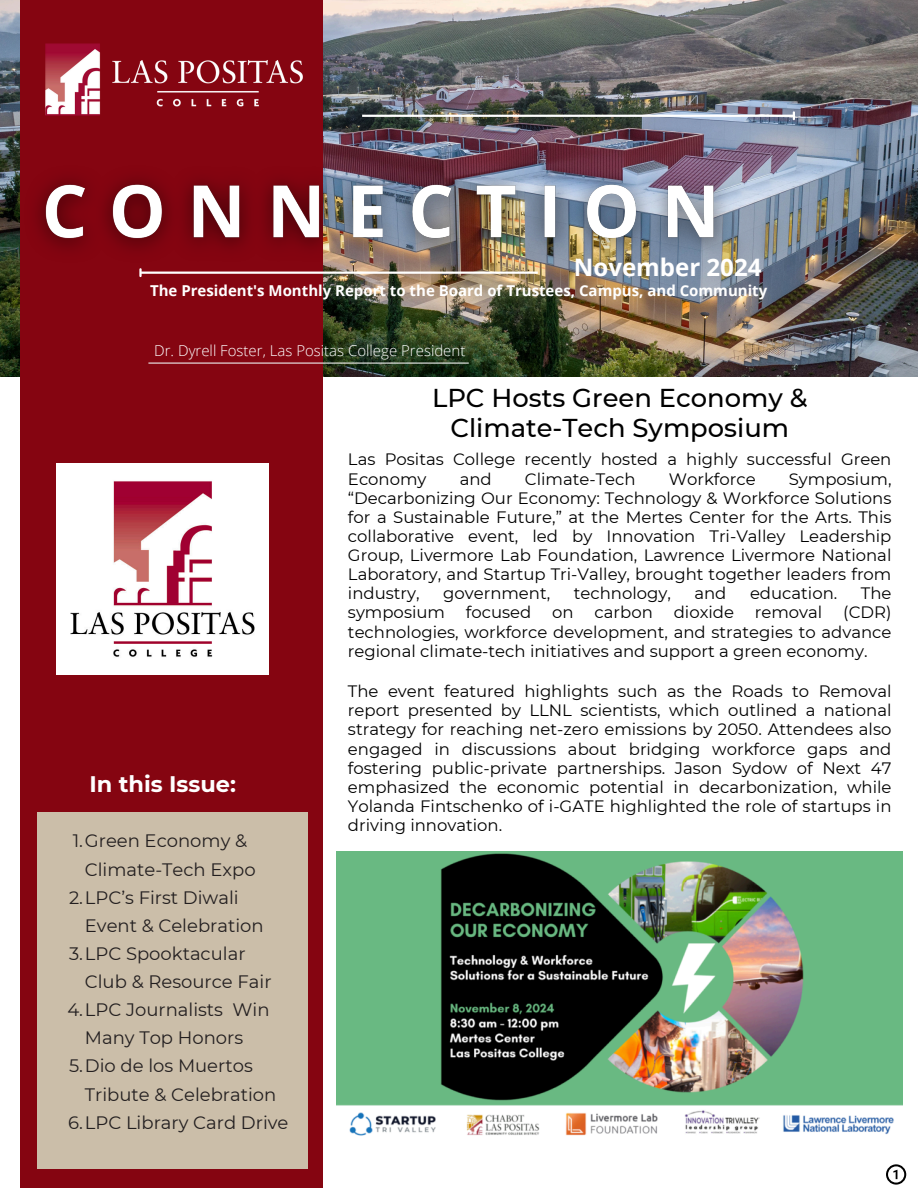
<style>
.page{position:relative;width:918px;height:1188px;background:#fff}
.page>*{position:absolute;margin:0;border:0;box-sizing:border-box;transform-origin:0 0}
.t1{font:500 25.8px/30.3px "Montserrat";color:#000;text-align:center}
.t2{font:700 24px "Open Sans";color:#fff}
.t3{font:700 22.5px "Montserrat";color:#fff}
.t4{font:18px/28.2px "Montserrat";color:#231f20}
.t5{font:16.5px/19.2px "Montserrat";color:#000;text-align:justify}
.t6{font:700 15px "Open Sans";color:#fff}
.t7{font:300 15px "Open Sans";color:#fff}
</style>
<div class="page">
<img style="left:0;top:0;width:918px;height:377px">
<div style="left:20px;top:0;width:303px;height:1188px;background:#850511"></div>
<hr style="left:362px;top:115px;width:431px;height:2px;background:#fff">
<svg style="left:793px;top:112px;width:2px;height:7px"></svg>
<hr style="left:141px;top:272px;width:397px;height:2px;background:#fff">
<svg style="left:139px;top:271px;width:3px;height:5px"></svg>
<hr style="left:148px;top:363px;width:321px;height:1px;background:#ededed">
<div style="left:37px;top:812px;width:271px;height:357px;background:#cbbea9"></div>
<img style="left:45px;top:43px;width:258px;height:73px">
<svg style="left:886px;top:1164px;width:20px;height:21px"></svg>
<img style="left:57px;top:463px;width:211px;height:212px">
<img style="left:337px;top:852px;width:566px;height:284px">
<img style="left:14px;top:157px;width:730px;height:114px">
<h2 class="t2" style="left:574px;top:251px;width:189px">November 2024</h2>
<h2 class="t6" style="left:150px;top:280px;width:619px">The President's Monthly Report to the Board of Trustees, Campus, and Community</h2>
<h4 class="t7" style="left:154px;top:340px;width:313px">Dr. Dyrell Foster, Las Positas College President</h4>
<h4 class="t1" style="left:432px;top:383px;width:377px">LPC Hosts Green Economy &amp;<br>Climate-Tech Symposium</h4>
<h3 class="t5" style="left:348px;top:450px;width:545px">Las Positas College recently hosted a highly successful Green<br>Economy</h3>
<h3 class="t5" style="left:460px;top:469px;width:34px">and</h3>
<h3 class="t5" style="left:525px;top:469px;width:112px">Climate-Tech</h3>
<h3 class="t5" style="left:669px;top:469px;width:88px">Workforce</h3>
<h3 class="t5" style="left:348px;top:469px;width:545px;text-indent:441px">Symposium, “Decarbonizing Our Economy: Technology &amp; Workforce Solutions for a Sustainable Future,” at the Mertes Center for the Arts. This collaborative event, led by Innovation Tri-Valley Leadership Group, Livermore Lab Foundation, Lawrence Livermore National Laboratory, and Startup Tri-Valley, brought together leaders from industry,</h3>
<h3 class="t5" style="left:443px;top:584px;width:109px">government,</h3>
<h3 class="t5" style="left:574px;top:584px;width:99px">technology,</h3>
<h3 class="t5" style="left:694px;top:584px;width:34px">and</h3>
<h3 class="t5" style="left:750px;top:584px;width:89px">education.</h3>
<h3 class="t5" style="left:861px;top:584px;width:32px">The</h3>
<p class="t3" style="left:90px;top:770px;width:148px">In this Issue:</p>
<p class="t4" style="left:85px;top:827px;width:172px;text-indent:-12px">1.Green Economy &amp;<br>Climate-Tech Expo</p>
<p class="t4" style="left:85px;top:883px;width:180px;text-indent:-16px">2.LPC’s First Diwali<br>Event &amp; Celebration</p>
<p class="t4" style="left:85px;top:939px;width:188px;text-indent:-16px">3.LPC Spooktacular<br>Club &amp; Resource Fair</p>
<p class="t4" style="left:67px;top:996px;width:204px;text-align:center">4.LPC Journalists Win<br>Many Top Honors</p>
<p class="t4" style="left:85px;top:1052px;width:193px;text-indent:-16px">5.Dio de los Muertos<br>Tribute &amp; Celebration</p>
<p class="t4" style="left:68px;top:1108px;width:222px">6.LPC Library Card Drive</p>
<h3 class="t5" style="left:348px;top:603px;width:99px">symposium</h3>
<h3 class="t5" style="left:466px;top:603px;width:67px">focused</h3>
<h3 class="t5" style="left:552px;top:603px;width:23px">on</h3>
<h3 class="t5" style="left:595px;top:603px;width:60px">carbon</h3>
<h3 class="t5" style="left:674px;top:603px;width:62px">dioxide</h3>
<h3 class="t5" style="left:755px;top:603px;width:69px">removal</h3>
<h3 class="t5" style="left:348px;top:603px;width:545px;text-indent:495px">(CDR) technologies, workforce development, and strategies to advance regional climate-tech initiatives and support a green economy.</h3>
<p class="t5" style="left:348px;top:682px;width:545px">The event featured highlights such as the Roads to Removal report presented by LLNL scientists, which outlined a national strategy for reaching net-zero emissions by 2050. Attendees also engaged in discussions about bridging workforce gaps and fostering public-private partnerships. Jason Sydow of Next 47 emphasized the economic potential in decarbonization, while Yolanda Fintschenko of i-GATE highlighted the role of startups in driving innovation.</p>
</div>
